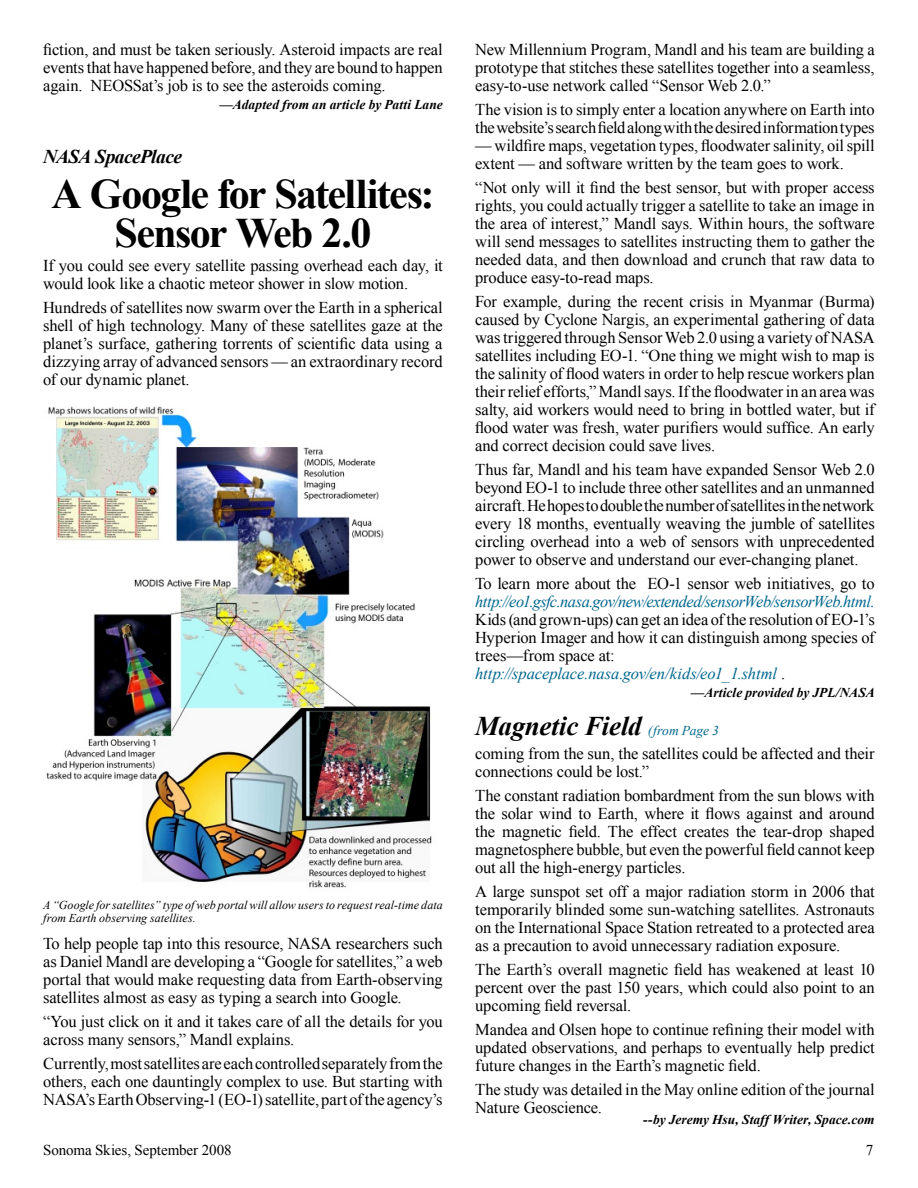
<style>
.page{position:relative;width:918px;height:1188px;background:#fff}
.page>*{position:absolute;margin:0;border:0;box-sizing:border-box;transform-origin:0 0}
.t1{font:700 42px/39px "Times New Roman";letter-spacing:-.04em;color:#000;text-align:center}
.t2{font:italic 700 27px "Times New Roman";letter-spacing:-.01em;color:#000}
.t3{font:italic 700 19.5px "Times New Roman";letter-spacing:-.03em;color:#000}
.t4{font:16.5px/18px "Times New Roman";letter-spacing:-.01em;color:#000;text-align:justify}
.t5{font:italic 16.5px "Times New Roman";letter-spacing:-.03em;color:#00668c}
.t6{font:15px "Times New Roman";letter-spacing:-.01em;color:#000}
.t7{font:italic 700 13.5px "Times New Roman";letter-spacing:.005em;color:#000}
.t8{font:italic 12px/12.8px "Times New Roman";color:#000}
.s1{font-style:italic;color:#00668c}
.s2{font-weight:400;font-size:13.5px;color:#00668c}
</style>
<div class="page">
<img style="left:46px;top:407px;width:386px;height:481px">
<p class="t4" style="left:43px;top:40px;width:401px">fiction, and must be taken seriously. Asteroid impacts are real events that have happened before, and they are bound to happen again. NEOSSat’s job is to see the asteroids coming.</p>
<p class="t7" style="left:219px;top:95px;width:225px">—Adapted from an article by Patti Lane</p>
<p class="t3" style="left:43px;top:143px;width:140px">NASA SpacePlace</p>
<h1 class="t1" style="left:51px;top:173px;width:385px">A Google for Satellites:<br>Sensor Web 2.0</h1>
<p class="t4" style="left:43px;top:256px;width:401px">If you could see every satellite passing overhead each day, it would look like a chaotic meteor shower in slow motion.</p>
<p class="t4" style="left:43px;top:298px;width:401px">Hundreds of satellites now swarm over the Earth in a spherical shell of high technology. Many of these satellites gaze at the planet’s surface, gathering torrents of scientific data using a dizzying array of advanced sensors — an extraordinary record of our dynamic planet.</p>
<p class="t8" style="left:43px;top:898px;width:401px">A “Google for satellites” type of web portal will allow users to request real-time data from Earth observing satellites.</p>
<p class="t4" style="left:43px;top:934px;width:401px">To help people tap into this resource, NASA researchers such as Daniel Mandl are developing a “Google for satellites,” a web portal that would make requesting data from Earth-observing satellites almost as easy as typing a search into Google.</p>
<p class="t4" style="left:43px;top:1012px;width:401px">“You just click on it and it takes care of all the details for you across many sensors,” Mandl explains.</p>
<p class="t4" style="left:43px;top:1054px;width:401px">Currently, most satellites are each controlled separately from the others, each one dauntingly complex to use. But starting with NASA’s Earth Observing-1 (EO-1) satellite, part of the agency’s</p>
<p class="t4" style="left:475px;top:40px;width:401px">New Millennium Program, Mandl and his team are building a prototype that stitches these satellites together into a seamless, easy-to-use network called “Sensor Web 2.0.”</p>
<p class="t4" style="left:475px;top:100px;width:401px">The vision is to simply enter a location anywhere on Earth into the website’s search field along with the desired information types</p>
<p class="t4" style="left:475px;top:136px;width:401px">— wildfire maps, vegetation types, floodwater salinity, oil spill extent — and software written by the team goes to work.</p>
<p class="t4" style="left:475px;top:178px;width:401px">“Not only will it find the best sensor, but with proper access rights, you could actually trigger a satellite to take an image in the area of interest,” Mandl says. Within hours, the software will send messages to satellites instructing them to gather the needed data, and then download and crunch that raw data to produce easy-to-read maps.</p>
<p class="t4" style="left:475px;top:292px;width:401px">For example, during the recent crisis in Myanmar (Burma) caused by Cyclone Nargis, an experimental gathering of data was triggered through Sensor Web 2.0 using a variety of NASA satellites including EO-1. “One thing we might wish to map is the salinity of flood waters in order to help rescue workers plan their relief efforts,” Mandl says. If the floodwater in an area was salty, aid workers would need to bring in bottled water, but if flood water was fresh, water purifiers would suffice. An early and correct decision could save lives.</p>
<p class="t4" style="left:475px;top:460px;width:401px">Thus far, Mandl and his team have expanded Sensor Web 2.0 beyond EO-1 to include three other satellites and an unmanned aircraft. He hopes to double the number of satellites in the network every 18 months, eventually weaving the jumble of satellites circling overhead into a web of sensors with unprecedented power to observe and understand our ever-changing planet.</p>
<p class="t4" style="left:475px;top:574px;width:401px">To learn more about the EO-1 sensor web initiatives, go to</p>
<p class="t5" style="left:475px;top:590px;width:401px">http://eo1.gsfc.nasa.gov/new/extended/sensorWeb/sensorWeb.html.</p>
<p class="t4" style="left:475px;top:610px;width:401px;text-align:left">Kids (and grown-ups) can get an idea of the resolution of EO-1’s Hyperion Imager and how it can distinguish among species of trees—from space at: <span class="s1">http://spaceplace.nasa.gov/en/kids/eo1_1.shtml</span> .</p>
<p class="t7" style="left:691px;top:683px;width:185px">—Article provided by JPL/NASA</p>
<h2 class="t2" style="left:475px;top:707px;width:245px">Magnetic Field <span class="s2">(from Page 3</span></h2>
<p class="t4" style="left:475px;top:744px;width:401px">coming from the sun, the satellites could be affected and their connections could be lost.”</p>
<p class="t4" style="left:475px;top:786px;width:401px">The constant radiation bombardment from the sun blows with the solar wind to Earth, where it flows against and around the magnetic field. The effect creates the tear-drop shaped magnetosphere bubble, but even the powerful field cannot keep out all the high-energy particles.</p>
<p class="t4" style="left:475px;top:882px;width:401px">A large sunspot set off a major radiation storm in 2006 that temporarily blinded some sun-watching satellites. Astronauts on the International Space Station retreated to a protected area as a precaution to avoid unnecessary radiation exposure.</p>
<p class="t4" style="left:475px;top:960px;width:401px">The Earth’s overall magnetic field has weakened at least 10 percent over the past 150 years, which could also point to an upcoming field reversal.</p>
<p class="t4" style="left:475px;top:1020px;width:401px">Mandea and Olsen hope to continue refining their model with updated observations, and perhaps to eventually help predict future changes in the Earth’s magnetic field.</p>
<p class="t4" style="left:475px;top:1080px;width:401px">The study was detailed in the May online edition of the journal<br>Nature Geoscience.</p>
<p class="t7" style="left:643px;top:1110px;width:233px">--by Jeremy Hsu, Staff Writer, Space.com</p>
<p class="t6" style="left:43px;top:1140px;width:190px">Sonoma Skies, September 2008</p>
<p class="t6" style="left:866px;top:1140px;width:9px">7</p>
</div>
